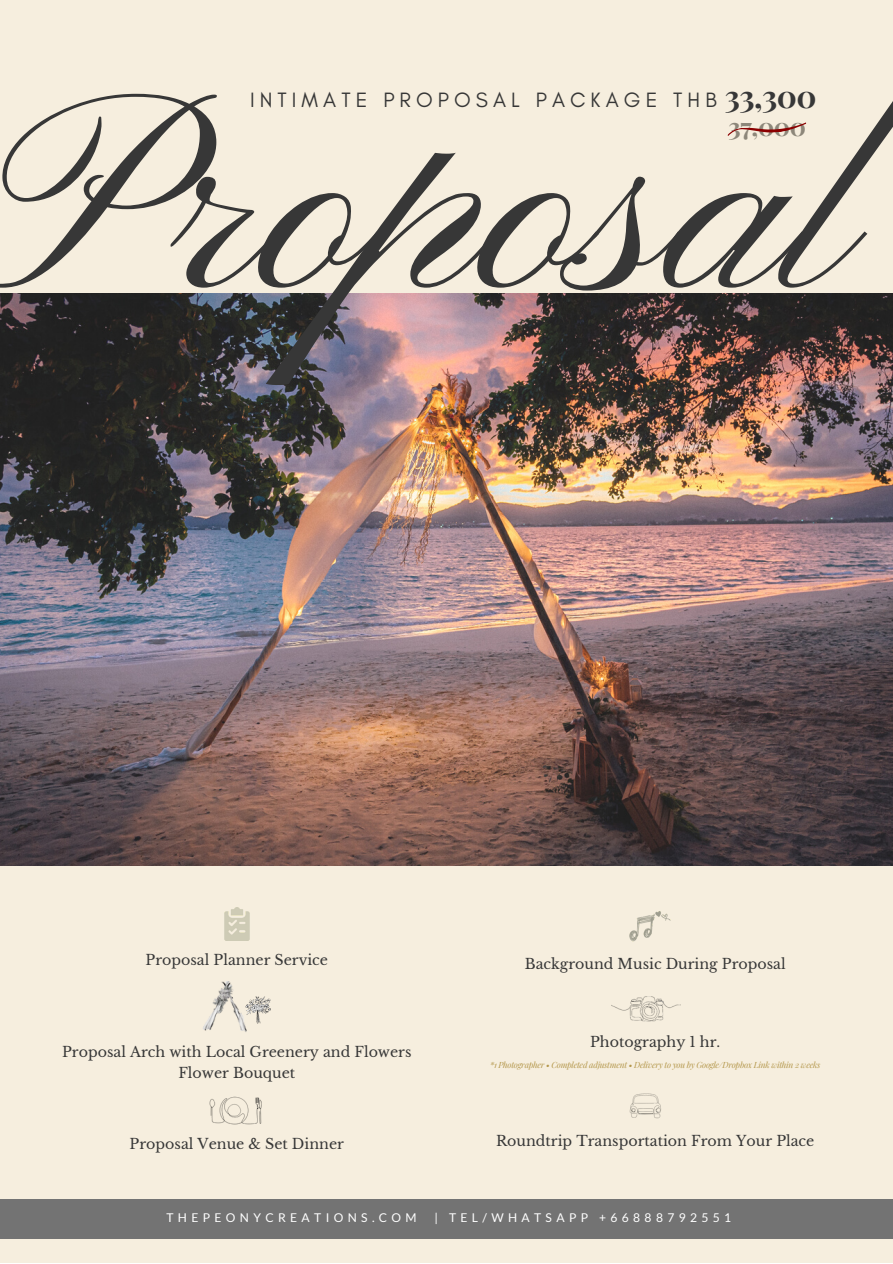
<style>
.page{position:relative;width:893px;height:1264px;background:#fff}
.page>*{position:absolute;margin:0;border:0;box-sizing:border-box;transform-origin:0 0}
.t1{font:281.85px "Pinyon Script";color:#373737}
.t2{font:700 25.2px "Playfair Display";color:#8d877a}
.t3{font:21.15px "Glacial Indifference";letter-spacing:.24em;color:#373737}
.t4{font:14.25px/20.2px "Libre Baskerville";color:#373737;text-align:center}
.t5{font:12.15px "Lato";letter-spacing:.36em;color:#fff}
.t6{font:italic 8.4px "Playfair Display";letter-spacing:-.03em;color:#b4974b}
.s1{font-family:"Playfair Display";font-weight:700;font-size:31.2px}
</style>
<div class="page">
<div style="left:0;top:0;width:892px;height:1262px;background:#f6eede"></div>
<img style="left:0;top:293px;width:892px;height:572px">
<div style="left:0;top:1199px;width:892px;height:39px;background:#737373"></div>
<svg style="left:727px;top:122px;width:80px;height:14px"></svg>
<img style="left:629px;top:1093px;width:32px;height:26px">
<img style="left:224px;top:907px;width:26px;height:33px">
<img style="left:611px;top:996px;width:69px;height:26px">
<img style="left:253px;top:996px;width:18px;height:28px">
<img style="left:629px;top:911px;width:41px;height:31px">
<img style="left:203px;top:981px;width:50px;height:51px">
<img style="left:209px;top:1096px;width:53px;height:28px">
<h1 class="t1" style="left:5px;top:44px;width:860px">Proposal</h1>
<h3 class="t3" style="left:250px;top:87px;width:568px">INTIMATE PROPOSAL PACKAGE THB <span class="s1">33,300</span></h3>
<h2 class="t2" style="left:728px;top:109px;width:79px">37,000</h2>
<p class="t4" style="left:146px;top:949px;width:184px">Proposal Planner Service</p>
<p class="t4" style="left:62px;top:1042px;width:351px">Proposal Arch with Local Greenery and Flowers<br>Flower Bouquet</p>
<p class="t4" style="left:130px;top:1133px;width:216px">Proposal Venue &amp; Set Dinner</p>
<p class="t4" style="left:524px;top:953px;width:262px">Background Music During Proposal</p>
<p class="t4" style="left:590px;top:1032px;width:132px">Photography 1 hr.</p>
<p class="t6" style="left:490px;top:1059px;width:332px">*1 Photographer • Completed adjustment • Delivery to you by Google/Dropbox Link within 2 weeks</p>
<p class="t4" style="left:496px;top:1131px;width:320px">Roundtrip Transportation From Your Place</p>
<p class="t5" style="left:166px;top:1210px;width:252px">THEPEONYCREATIONS.COM</p>
<p class="t5" style="left:434px;top:1210px;width:298px">| TEL/WHATSAPP +66888792551</p>
</div>
